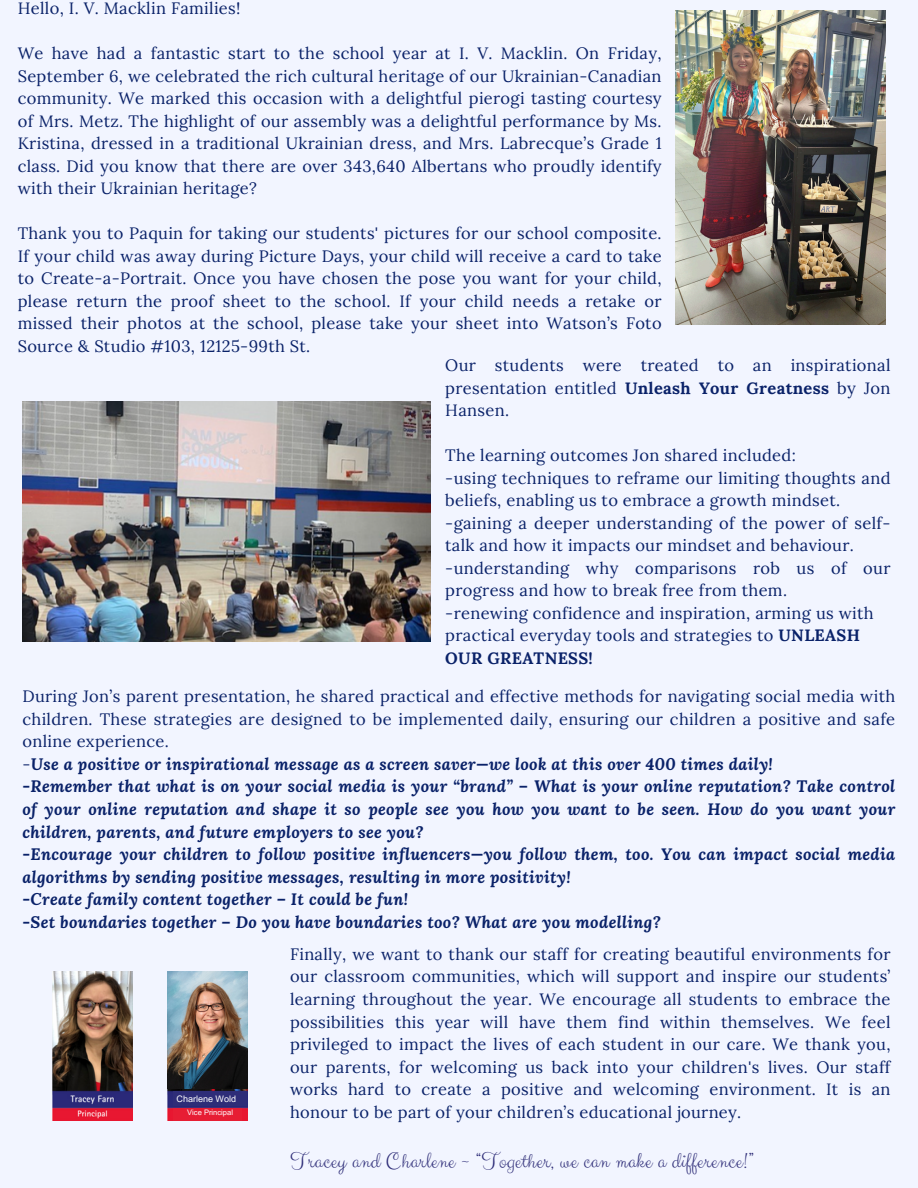
<style>
.page{position:relative;width:918px;height:1188px;background:#f2f5ff}
.page>*{position:absolute;margin:0;border:0;box-sizing:border-box;transform-origin:0 0}
.t1{font:22.8px "Clicker Script";letter-spacing:.02em;color:#2e2d78}
.t2{font:16.5px/22.5px "Lora";letter-spacing:.02em;color:#0a2269;text-align:justify}
.t3{font:italic 700 16.5px/22.6px "Lora";letter-spacing:.02em;color:#0a2269}
.t4{font:9px "Arial MT Pro";color:#fff}
.t5{font:7.5px "Arial MT Pro";color:#fff}
.s1{font-weight:700}
.s2{font-weight:400;font-style:normal}
</style>
<div class="page">
<img style="left:53px;top:971px;width:80px;height:150px">
<img style="left:167px;top:1088px;width:80px;height:33px">
<img style="left:167px;top:971px;width:80px;height:117px">
<div style="left:173px;top:1108px;width:69px;height:12px;background:#e71d34"></div>
<div style="left:173px;top:1091px;width:73px;height:15px;background:#2e2d78"></div>
<img style="left:675px;top:11px;width:211px;height:314px">
<img style="left:22px;top:401px;width:409px;height:241px">
<h2 class="t2" style="left:18px;top:-3px;width:224px">Hello, I. V. Macklin Families!</h2>
<h2 class="t2" style="left:18px;top:42px;width:645px">We have had a fantastic start to the school year at I. V. Macklin. On Friday, September 6, we celebrated the rich cultural heritage of our Ukrainian-Canadian community. We marked this occasion with a delightful pierogi tasting courtesy of Mrs. Metz. The highlight of our assembly was a delightful performance by Ms.<br>Kristina, dressed in a traditional Ukrainian dress, and Mrs. Labrecque’s Grade 1 class. Did you know that there are over 343,640 Albertans who proudly identify with their Ukrainian heritage?</h2>
<h1 class="t2" style="left:18px;top:222px;width:645px">Thank you to Paquin for taking our students' pictures for our school composite.<br>If your child was away during Picture Days, your child will receive a card to take to Create-a-Portrait. Once you have chosen the pose you want for your child, please return the proof sheet to the school. If your child needs a retake or missed their photos at the school, please take your sheet into Watson’s Foto Source &amp; Studio #103, 12125-99th St.</h1>
<p class="t2" style="left:445px;top:354px;width:447px">Our students were treated to an inspirational presentation entitled <span class="s1">Unleash Your Greatness</span> by Jon Hansen.</p>
<p class="t2" style="left:445px;top:444px;width:447px;text-align:left">The learning outcomes Jon shared included:<br>-using techniques to reframe our limiting thoughts and beliefs, enabling us to embrace a growth mindset. -gaining a deeper understanding of the power of self&shy;talk and how it impacts our mindset and behaviour. -understanding why comparisons rob us of our progress and how to break free from them.<br>-renewing confidence and inspiration, arming us with practical everyday tools and strategies to <span class="s1">UNLEASH OUR GREATNESS!</span></p>
<p class="t3" style="left:22px;top:685px;width:874px"><span class="s2">During Jon’s parent presentation, he shared practical and effective methods for navigating social media with children. These strategies are designed to be implemented daily, ensuring our children a positive and safe online experience.<br>-</span>Use a positive or inspirational message as a screen saver—we look at this over 400 times daily!<br>-Remember that what is on your social media is your “brand” – What is your online reputation? Take control of your online reputation and shape it so people see you how you want to be seen. How do you want your children, parents, and future employers to see you?<br>-Encourage your children to follow positive influencers—you follow them, too. You can impact social media algorithms by sending positive messages, resulting in more positivity!<br>-Create family content together – It could be fun!<br>-Set boundaries together – Do you have boundaries too? What are you modelling?</p>
<p class="t4" style="left:177px;top:1096px;width:61px">Charlene Wold</p>
<p class="t5" style="left:187px;top:1110px;width:47px">Vice Principal</p>
<h3 class="t2" style="left:290px;top:943px;width:602px">Finally, we want to thank our staff for creating beautiful environments for our classroom communities, which will support and inspire our students’ learning throughout the year. We encourage all students to embrace the possibilities this year will have them find within themselves. We feel privileged to impact the lives of each student in our care. We thank you, our parents, for welcoming us back into your children's lives. Our staff works hard to create a positive and welcoming environment. It is an honour to be part of your children’s educational journey.</h3>
<p class="t1" style="left:290px;top:1147px;width:465px">Tracey and Charlene ~ “Together, we can make a difference!”</p>
</div>
